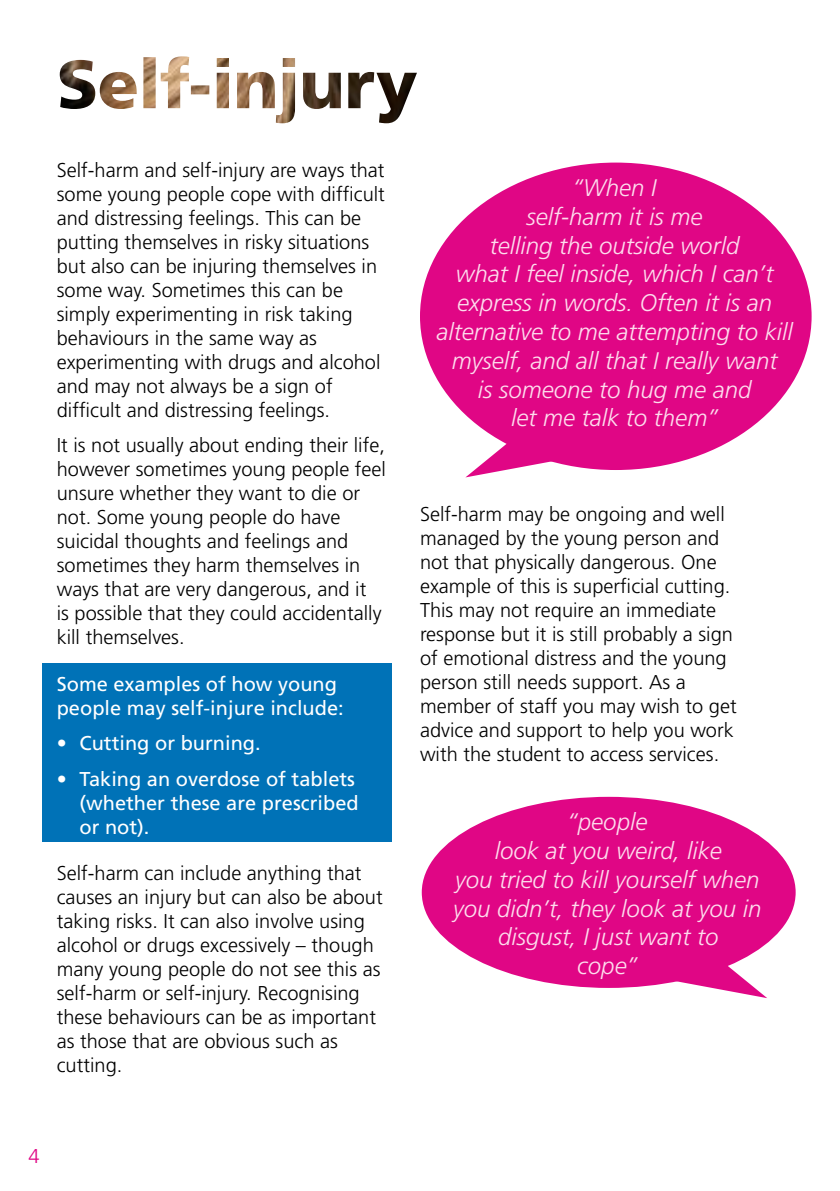
<style>
.page{position:relative;width:840px;height:1191px;background:#fff}
.page>*{position:absolute;margin:0;border:0;box-sizing:border-box;transform-origin:0 0}
.t1{font:italic 300 24px/28.8px "Frutiger LT";color:#fddded;text-align:center}
.t2{font:300 20px/24px "Frutiger LT";color:#000}
.t3{font:20px/24px "Frutiger LT";color:#fff}
.t4{font:300 20px "Frutiger LT";color:#e00685}
</style>
<div class="page">
<div style="left:43px;top:663px;width:348px;height:179px;background:#0072b7"></div>
<img style="left:60px;top:56px;width:357px;height:67px">
<svg style="left:466px;top:435px;width:121px;height:42px"></svg>
<div style="left:420px;top:163px;width:391px;height:307px;background:#e00685;border-radius:50%"></div>
<div style="left:421px;top:797px;width:374px;height:191px;background:#e00685;border-radius:50%"></div>
<svg style="left:646px;top:955px;width:120px;height:43px"></svg>
<p class="t2" style="left:57px;top:158px;width:329px">Self-harm and self-injury are ways that some young people cope with difficult and distressing feelings. This can be putting themselves in risky situations but also can be injuring themselves in some way. Sometimes this can be simply experimenting in risk taking behaviours in the same way as experimenting with drugs and alcohol and may not always be a sign of difficult and distressing feelings.</p>
<p class="t2" style="left:57px;top:433px;width:330px">It is not usually about ending their life, however sometimes young people feel unsure whether they want to die or not. Some young people do have suicidal thoughts and feelings and sometimes they harm themselves in ways that are very dangerous, and it<br>is possible that they could accidentally kill themselves.</p>
<p class="t3" style="left:57px;top:672px;width:288px">Some examples of how young people may self-injure include:</p>
<p class="t3" style="left:57px;top:731px;width:205px">• Cutting or burning.</p>
<p class="t3" style="left:79px;top:766px;width:280px;text-indent:-23px">• Taking an overdose of tablets (whether these are prescribed or not).</p>
<p class="t2" style="left:57px;top:861px;width:327px">Self-harm can include anything that causes an injury but can also be about taking risks. It can also involve using alcohol or drugs excessively – though many young people do not see this as self-harm or self-injury. Recognising these behaviours can be as important as those that are obvious such as cutting.</p>
<p class="t4" style="left:28px;top:1144px;width:13px">4</p>
<p class="t1" style="left:436px;top:173px;width:357px">“When I<br>self-harm it is me<br>telling the outside world<br>what I feel inside, which I can’t express in words. Often it is an alternative to me attempting to kill myself, and all that I really want<br>is someone to hug me and<br>let me talk to them”</p>
<p class="t2" style="left:420px;top:502px;width:318px">Self-harm may be ongoing and well managed by the young person and not that physically dangerous. One example of this is superficial cutting.<br>This may not require an immediate response but it is still probably a sign of emotional distress and the young person still needs support. As a member of staff you may wish to get advice and support to help you work with the student to access services.</p>
<p class="t1" style="left:453px;top:807px;width:310px">“people<br>look at you weird, like<br>you tried to kill yourself when you didn’t, they look at you in disgust, I just want to<br>cope”</p>
</div>
